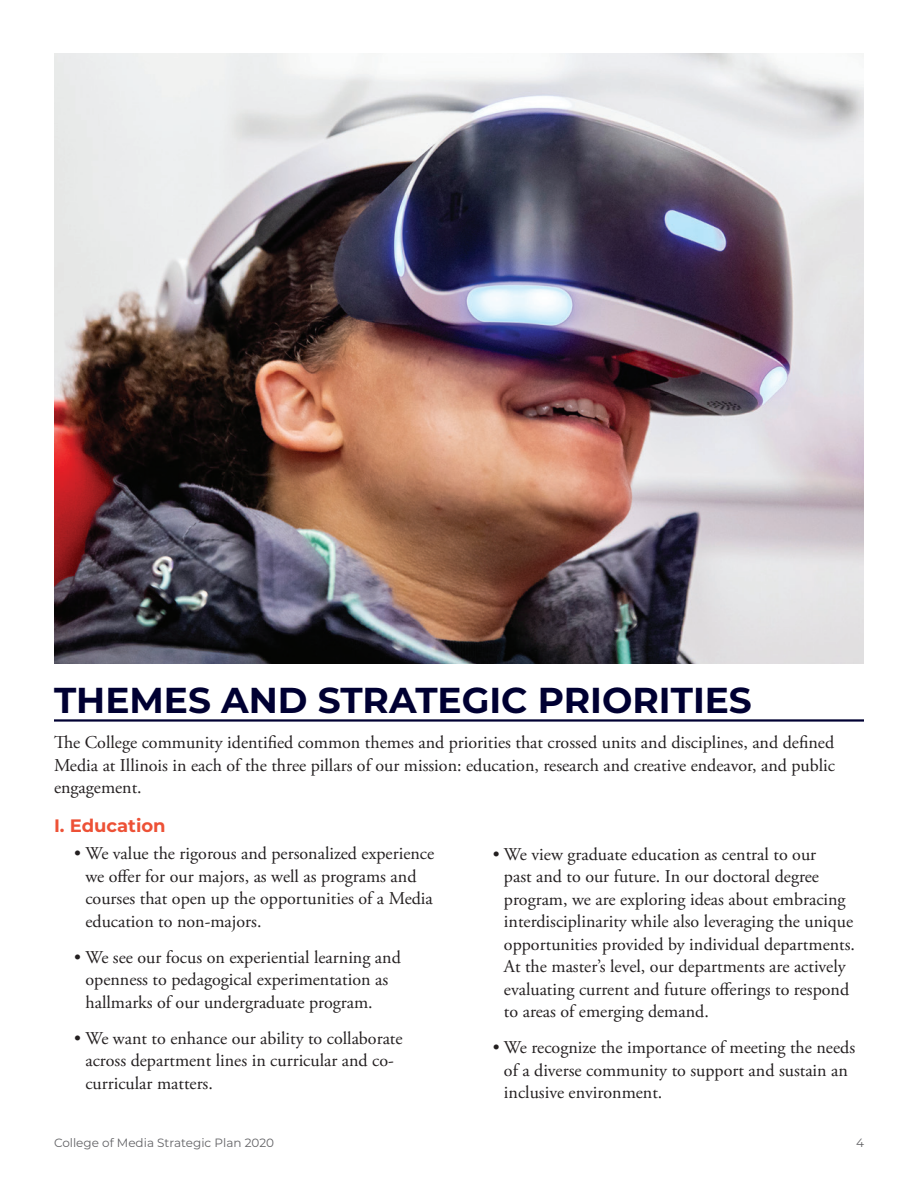
<style>
.page{position:relative;width:918px;height:1188px;background:#fff}
.page>*{position:absolute;margin:0;border:0;box-sizing:border-box;transform-origin:0 0}
.t1{font:700 36px "Montserrat";color:#000032}
.t2{font:18px/22.5px "Adobe Garamond Pro";color:#231f20}
.t3{font:700 18px "Montserrat";color:#ed5136}
.t4{font:12px "Montserrat";color:#636366}
</style>
<div class="page">
<hr style="left:54px;top:719px;width:810px;height:3px;background:#000032">
<img style="left:54px;top:53px;width:810px;height:611px">
<h1 class="t1" style="left:54px;top:675px;width:699px">THEMES AND STRATEGIC PRIORITIES</h1>
<p class="t2" style="left:54px;top:732px;width:783px;text-align:justify">The College community identified common themes and priorities that crossed units and disciplines, and defined Media at Illinois in each of the three pillars of our mission: education, research and creative endeavor, and public engagement.</p>
<p class="t3" style="left:54px;top:813px;width:113px">I. Education</p>
<p class="t2" style="left:85px;top:843px;width:350px;text-indent:-11px">• We value the rigorous and personalized experience we offer for our majors, as well as programs and courses that open up the opportunities of a Media education to non-majors.</p>
<p class="t2" style="left:85px;top:947px;width:317px;text-indent:-11px">• We see our focus on experiential learning and openness to pedagogical experimentation as hallmarks of our undergraduate program.</p>
<p class="t2" style="left:85px;top:1028px;width:319px;text-indent:-11px">• We want to enhance our ability to collaborate across department lines in curricular and co&shy;curricular matters.</p>
<p class="t2" style="left:504px;top:843px;width:353px;text-indent:-11px">• We view graduate education as central to our<br>past and to our future. In our doctoral degree program, we are exploring ideas about embracing interdisciplinarity while also leveraging the unique opportunities provided by individual departments.<br>At the master’s level, our departments are actively evaluating current and future offerings to respond to areas of emerging demand.</p>
<p class="t2" style="left:504px;top:1037px;width:353px;text-indent:-11px">• We recognize the importance of meeting the needs of a diverse community to support and sustain an inclusive environment.</p>
<p class="t4" style="left:54px;top:1135px;width:222px">College of Media Strategic Plan 2020</p>
<p class="t4" style="left:856px;top:1135px;width:9px">4</p>
</div>
